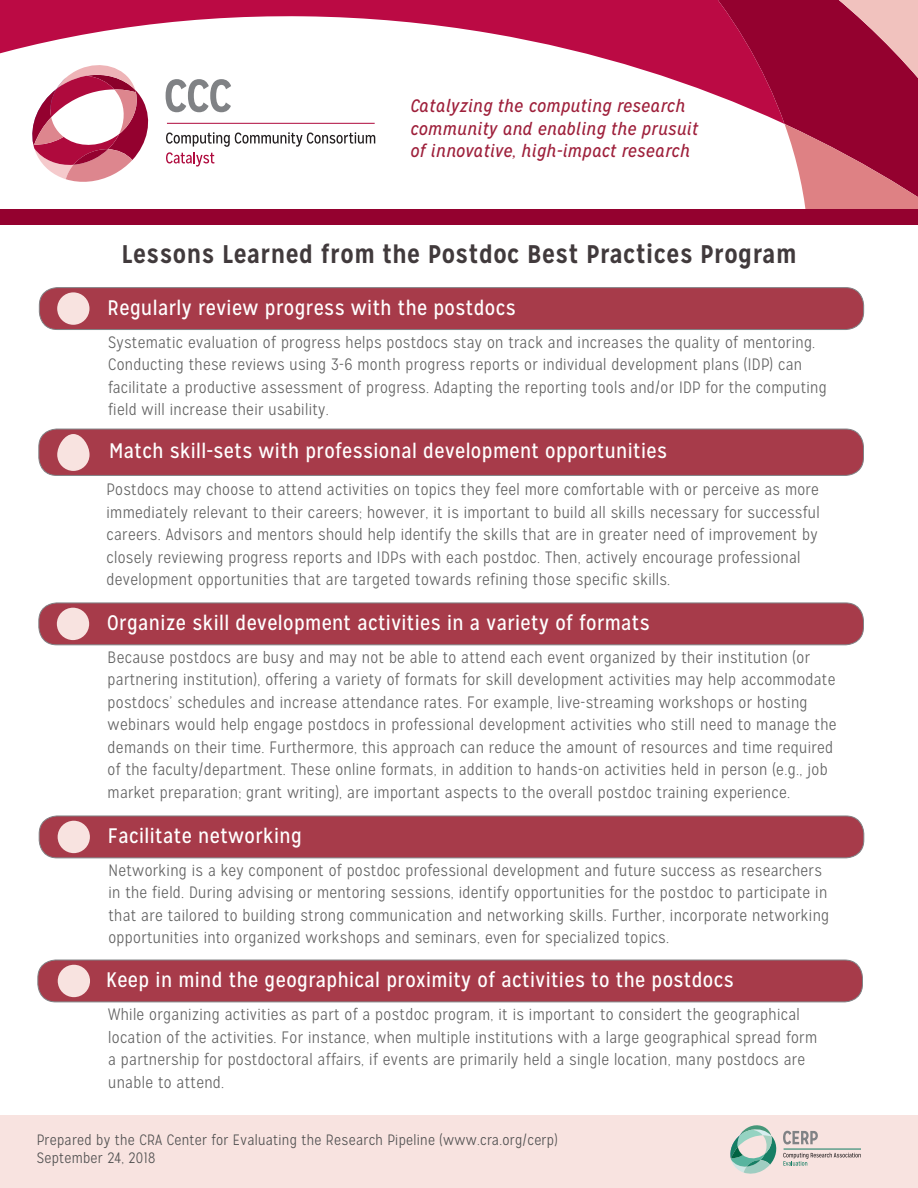
<style>
.page{position:relative;width:918px;height:1188px;background:#fff}
.page>*{position:absolute;margin:0;border:0;box-sizing:border-box;transform-origin:0 0}
.Main_text__no_balanc{font:700 25.5px "Mission Gothic";letter-spacing:.02em;color:#413a3c}
.Main_text__no_balanc-2{font:21px "Mission Gothic";letter-spacing:.02em;color:#fff}
.Main_text__no_balanc-3{font:italic 18px/22.5px "Mission Gothic";letter-spacing:.02em;color:#9e203b}
.Main_text__no_balanc-4{font:300 16.5px/22.5px "Mission Gothic";letter-spacing:.02em;color:#616161}
.Main_text__no_balanc-5{font:300 15px "Mission Gothic";letter-spacing:.02em;color:#505050}
</style>
<div class="page">
<div style="left:39px;top:429px;width:824px;height:46px;background:#a73b4a;border-radius:18px"></div>
<div style="left:38px;top:429px;width:826px;height:47px;border:1px solid #808285;border-radius:18px"></div>
<div style="left:39px;top:603px;width:824px;height:42px;background:#a73b4a;border-radius:18px"></div>
<div style="left:38px;top:603px;width:826px;height:42px;border:1px solid #808285;border-radius:18px"></div>
<div style="left:39px;top:816px;width:825px;height:42px;background:#a73b4a;border-radius:18px"></div>
<div style="left:39px;top:816px;width:825px;height:42px;border:1px solid #808285;border-radius:18px"></div>
<svg style="left:0;top:0;width:918px;height:209px"></svg>
<div style="left:0;top:209px;width:918px;height:15px;background:#94012f"></div>
<div style="left:38px;top:960px;width:824px;height:42px;background:#a73b4a;border-radius:18px"></div>
<div style="left:37px;top:960px;width:826px;height:42px;border:1px solid #808285;border-radius:18px"></div>
<div style="left:58px;top:965px;width:32px;height:32px;background:#f8e3e0;border-radius:50%"></div>
<div style="left:39px;top:288px;width:825px;height:42px;background:#a73b4a;border-radius:18px"></div>
<div style="left:39px;top:287px;width:825px;height:43px;border:1px solid #808285;border-radius:18px"></div>
<div style="left:57px;top:292px;width:32px;height:33px;background:#f8e3e0;border-radius:50%"></div>
<div style="left:57px;top:434px;width:33px;height:37px;background:#f8e3e0;border-radius:16px"></div>
<div style="left:57px;top:608px;width:32px;height:32px;background:#f8e3e0;border-radius:50%"></div>
<div style="left:58px;top:821px;width:32px;height:32px;background:#f8e3e0;border-radius:50%"></div>
<div style="left:0;top:1116px;width:918px;height:72px;background:#f8e3e0"></div>
<svg style="left:730px;top:1125px;width:131px;height:49px"></svg>
<p class="Main_text__no_balanc-3" style="left:410px;top:95px;width:289px">Catalyzing the computing research community and enabling the prusuit of innovative, high-impact research</p>
<p class="Main_text__no_balanc" style="left:122px;top:238px;width:676px">Lessons Learned from the Postdoc Best Practices Program</p>
<p class="Main_text__no_balanc-2" style="left:108px;top:295px;width:410px">Regularly review progress with the postdocs</p>
<p class="Main_text__no_balanc-4" style="left:108px;top:331px;width:720px">Systematic evaluation of progress helps postdocs stay on track and increases the quality of mentoring.<br>Conducting these reviews using 3-6 month progress reports or individual development plans (IDP) can facilitate a productive assessment of progress. Adapting the reporting tools and/or IDP for the computing field will increase their usability.</p>
<p class="Main_text__no_balanc-2" style="left:109px;top:438px;width:560px">Match skill-sets with professional development opportunities</p>
<p class="Main_text__no_balanc-4" style="left:107px;top:478px;width:715px">Postdocs may choose to attend activities on topics they feel more comfortable with or perceive as more immediately relevant to their careers; however, it is important to build all skills necessary for successful careers. Advisors and mentors should help identify the skills that are in greater need of improvement by closely reviewing progress reports and IDPs with each postdoc. Then, actively encourage professional development opportunities that are targeted towards refining those specific skills.</p>
<p class="Main_text__no_balanc-2" style="left:107px;top:610px;width:544px">Organize skill development activities in a variety of formats</p>
<p class="Main_text__no_balanc-4" style="left:108px;top:646px;width:730px">Because postdocs are busy and may not be able to attend each event organized by their institution (or partnering institution), offering a variety of formats for skill development activities may help accommodate postdocs’ schedules and increase attendance rates. For example, live-streaming workshops or hosting webinars would help engage postdocs in professional development activities who still need to manage the demands on their time. Furthermore, this approach can reduce the amount of resources and time required of the faculty/department. These online formats, in addition to hands-on activities held in person (e.g., job market preparation; grant writing), are important aspects to the overall postdoc training experience.</p>
<p class="Main_text__no_balanc-2" style="left:108px;top:823px;width:195px">Facilitate networking</p>
<p class="Main_text__no_balanc-4" style="left:108px;top:859px;width:722px">Networking is a key component of postdoc professional development and future success as researchers in the field. During advising or mentoring sessions, identify opportunities for the postdoc to participate in that are tailored to building strong communication and networking skills. Further, incorporate networking opportunities into organized workshops and seminars, even for specialized topics.</p>
<p class="Main_text__no_balanc-2" style="left:106px;top:967px;width:629px">Keep in mind the geographical proximity of activities to the postdocs</p>
<p class="Main_text__no_balanc-4" style="left:108px;top:1003px;width:710px">While organizing activities as part of a postdoc program, it is important to considert the geographical location of the activities. For instance, when multiple institutions with a large geographical spread form a partnership for postdoctoral affairs, if events are primarily held a single location, many postdocs are unable to attend.</p>
<p class="Main_text__no_balanc-5" style="left:37px;top:1131px;width:522px">Prepared by the CRA Center for Evaluating the Research Pipeline (www.cra.org/cerp)</p>
<p class="Main_text__no_balanc-5" style="left:37px;top:1149px;width:120px">September 24, 2018</p>
</div>
